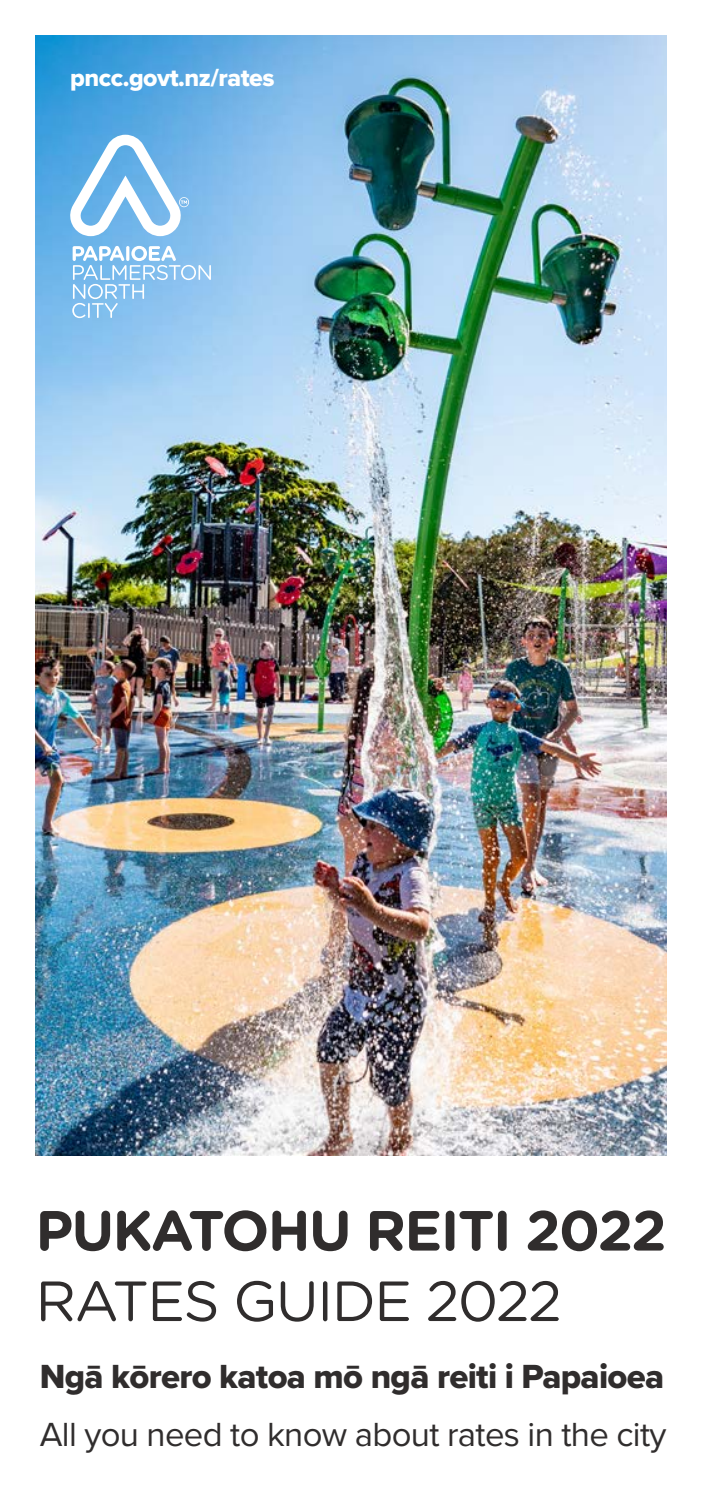
<style>
.page{position:relative;width:702px;height:1489px;background:#fff}
.page>*{position:absolute;margin:0;border:0;box-sizing:border-box;transform-origin:0 0}
.t1{font:700 56.5px "Gotham Rounded";letter-spacing:-.03em;color:#302d2d}
.t2{font:56.5px "Gotham Rounded";letter-spacing:-.03em;color:#302d2d}
.t3{font:34.75px "Proxima Nova";letter-spacing:-.02em;color:#302d2d}
.t4{font:34.75px "Proxima Nova Extrabld";letter-spacing:-.02em;color:#302d2d}
.t5{font:25px "Proxima Nova Extrabld";letter-spacing:-.02em;color:#fff}
</style>
<div class="page">
<img style="left:35px;top:35px;width:631px;height:1120px">
<svg style="left:72px;top:246px;width:139px;height:72px;background:#99caf1"></svg>
<svg style="left:69px;top:135px;width:120px;height:101px"></svg>
<p class="t5" style="left:70px;top:59px;width:206px">pncc.govt.nz/rates</p>
<h1 class="t1" style="left:35px;top:1188px;width:632px">PUKATOHU REITI 2022</h1>
<h1 class="t2" style="left:35px;top:1262px;width:528px">RATES GUIDE 2022</h1>
<p class="t4" style="left:40px;top:1350px;width:626px">Ngā kōrero katoa mō ngā reiti i Papaioea</p>
<p class="t3" style="left:40px;top:1407px;width:628px">All you need to know about rates in the city</p>
</div>
